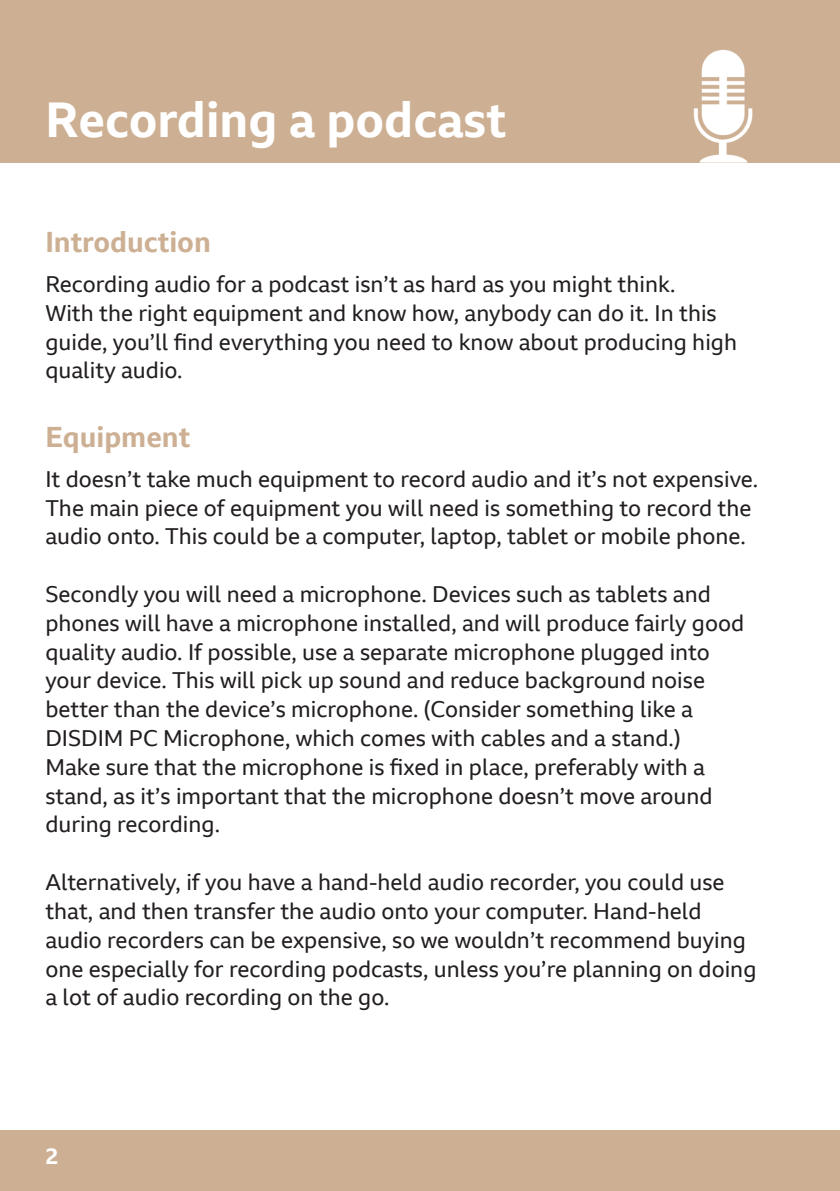
<style>
.page{position:relative;width:840px;height:1191px;background:#fff}
.page>*{position:absolute;margin:0;border:0;box-sizing:border-box;transform-origin:0 0}
.t1{font:700 48px "BBC Reith Sans";color:#fff}
.t2{font:700 28px "BBC Reith Sans";color:#cdb093}
.t3{font:22px/28.8px "BBC Reith Sans";color:#231f20}
.t4{font:700 22px "BBC Reith Sans";color:#fff}
</style>
<div class="page">
<div style="left:0;top:1130px;width:839px;height:61px;background:#cdb093"></div>
<div style="left:0;top:0;width:839px;height:162px;background:#cdb093"></div>
<img style="left:687px;top:49px;width:67px;height:114px">
<h1 class="t1" style="left:45px;top:89px;width:462px">Recording a podcast</h1>
<p class="t2" style="left:45px;top:224px;width:167px">Introduction</p>
<p class="t3" style="left:45px;top:269px;width:692px">Recording audio for a podcast isn’t as hard as you might think.<br>With the right equipment and know how, anybody can do it. In this guide, you’ll find everything you need to know about producing high quality audio.</p>
<p class="t2" style="left:45px;top:419px;width:146px">Equipment</p>
<p class="t3" style="left:45px;top:464px;width:714px">It doesn’t take much equipment to record audio and it’s not expensive.<br>The main piece of equipment you will need is something to record the audio onto. This could be a computer, laptop, tablet or mobile phone.</p>
<p class="t3" style="left:45px;top:579px;width:700px">Secondly you will need a microphone. Devices such as tablets and phones will have a microphone installed, and will produce fairly good quality audio. If possible, use a separate microphone plugged into your device. This will pick up sound and reduce background noise better than the device’s microphone. (Consider something like a DISDIM PC Microphone, which comes with cables and a stand.)<br>Make sure that the microphone is fixed in place, preferably with a stand, as it’s important that the microphone doesn’t move around during recording.</p>
<p class="t3" style="left:45px;top:867px;width:712px">Alternatively, if you have a hand-held audio recorder, you could use that, and then transfer the audio onto your computer. Hand-held audio recorders can be expensive, so we wouldn’t recommend buying one especially for recording podcasts, unless you’re planning on doing a lot of audio recording on the go.</p>
<p class="t4" style="left:45px;top:1142px;width:15px">2</p>
</div>
